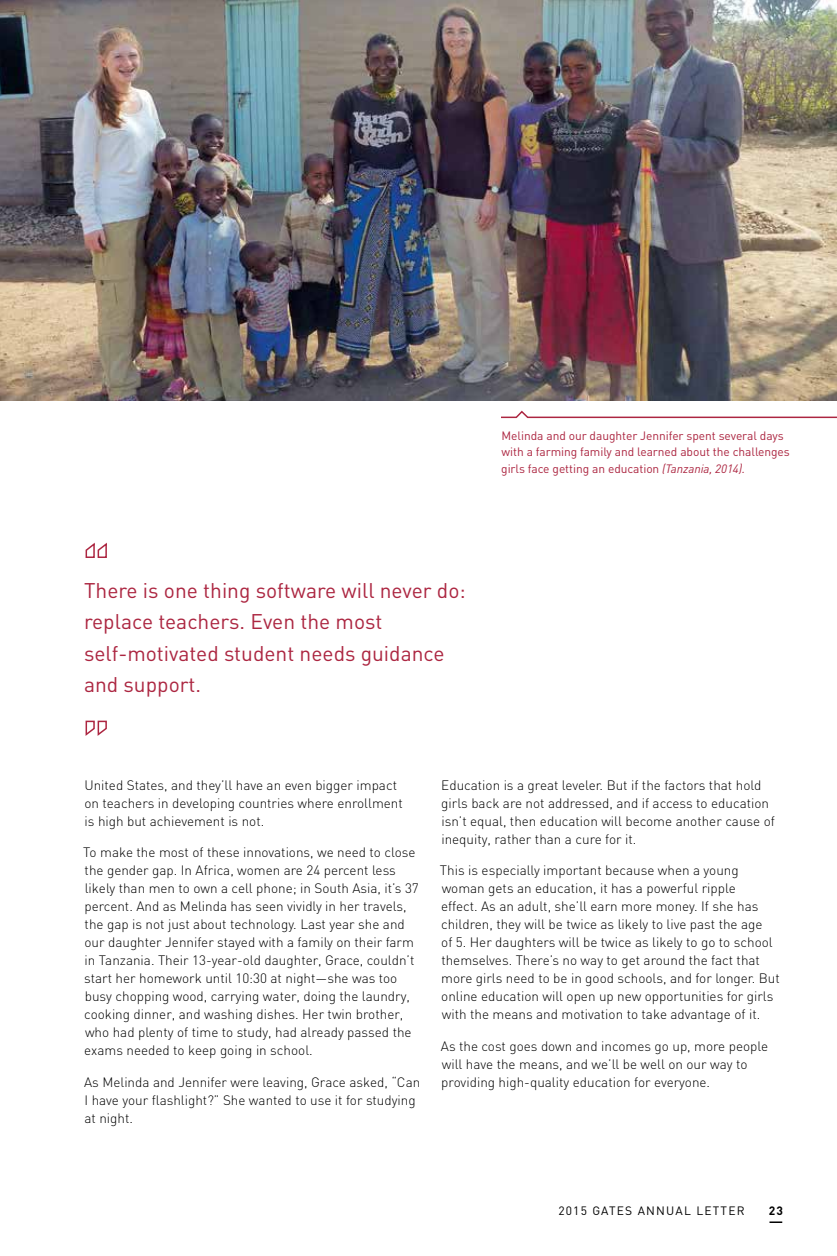
<style>
.page{position:relative;width:837px;height:1256px;background:#fff}
.page>*{position:absolute;margin:0;border:0;box-sizing:border-box;transform-origin:0 0}
.t1{font:21px/31.5px "DIN";color:#ac2641}
.t2{font:300 13.5px/18px "DIN";color:#000}
.t3{font:12px/16.5px "DIN";letter-spacing:-.005em;color:#ac2641}
.t4{font:12px "DIN";letter-spacing:.1em;color:#000}
.t5{font:700 12px "DIN";color:#000}
.s1{font-style:italic}
</style>
<div class="page">
<svg style="left:501px;top:410px;width:336px;height:9px"></svg>
<img style="left:0;top:0;width:837px;height:400px">
<svg style="left:85px;top:542px;width:22px;height:16px"></svg>
<svg style="left:85px;top:720px;width:22px;height:16px"></svg>
<svg style="left:770px;top:1221px;width:12px;height:1px"></svg>
<p class="t3" style="left:501px;top:427px;width:290px">Melinda and our daughter Jennifer spent several days with a farming family and learned about the challenges girls face getting an education <span class="s1">(Tanzania, 2014).</span></p>
<h1 class="t1" style="left:84px;top:574px;width:383px">There is one thing software will never do: replace teachers. Even the most self-motivated student needs guidance and support.</h1>
<p class="t2" style="left:84px;top:775px;width:320px">United States, and they’ll have an even bigger impact on teachers in developing countries where enrollment is high but achievement is not.</p>
<p class="t2" style="left:83px;top:843px;width:337px">To make the most of these innovations, we need to close the gender gap. In Africa, women are 24 percent less likely than men to own a cell phone; in South Asia, it’s 37 percent. And as Melinda has seen vividly in her travels, the gap is not just about technology. Last year she and our daughter Jennifer stayed with a family on their farm in Tanzania. Their 13-year-old daughter, Grace, couldn’t start her homework until 10:30 at night—she was too busy chopping wood, carrying water, doing the laundry, cooking dinner, and washing dishes. Her twin brother, who had plenty of time to study, had already passed the exams needed to keep going in school.</p>
<p class="t2" style="left:84px;top:1072px;width:338px">As Melinda and Jennifer were leaving, Grace asked, “Can<br>I have your flashlight?” She wanted to use it for studying at night.</p>
<p class="t2" style="left:441px;top:775px;width:335px">Education is a great leveler. But if the factors that hold girls back are not addressed, and if access to education isn’t equal, then education will become another cause of inequity, rather than a cure for it.</p>
<p class="t2" style="left:440px;top:861px;width:341px">This is especially important because when a young woman gets an education, it has a powerful ripple<br>effect. As an adult, she’ll earn more money. If she has children, they will be twice as likely to live past the age<br>of 5. Her daughters will be twice as likely to go to school themselves. There’s no way to get around the fact that more girls need to be in good schools, and for longer. But online education will open up new opportunities for girls with the means and motivation to take advantage of it.</p>
<p class="t2" style="left:441px;top:1036px;width:329px">As the cost goes down and incomes go up, more people will have the means, and we’ll be well on our way to providing high-quality education for everyone.</p>
<p class="t4" style="left:558px;top:1202px;width:188px">2015 GATES ANNUAL LETTER</p>
<p class="t5" style="left:769px;top:1202px;width:16px">23</p>
</div>
